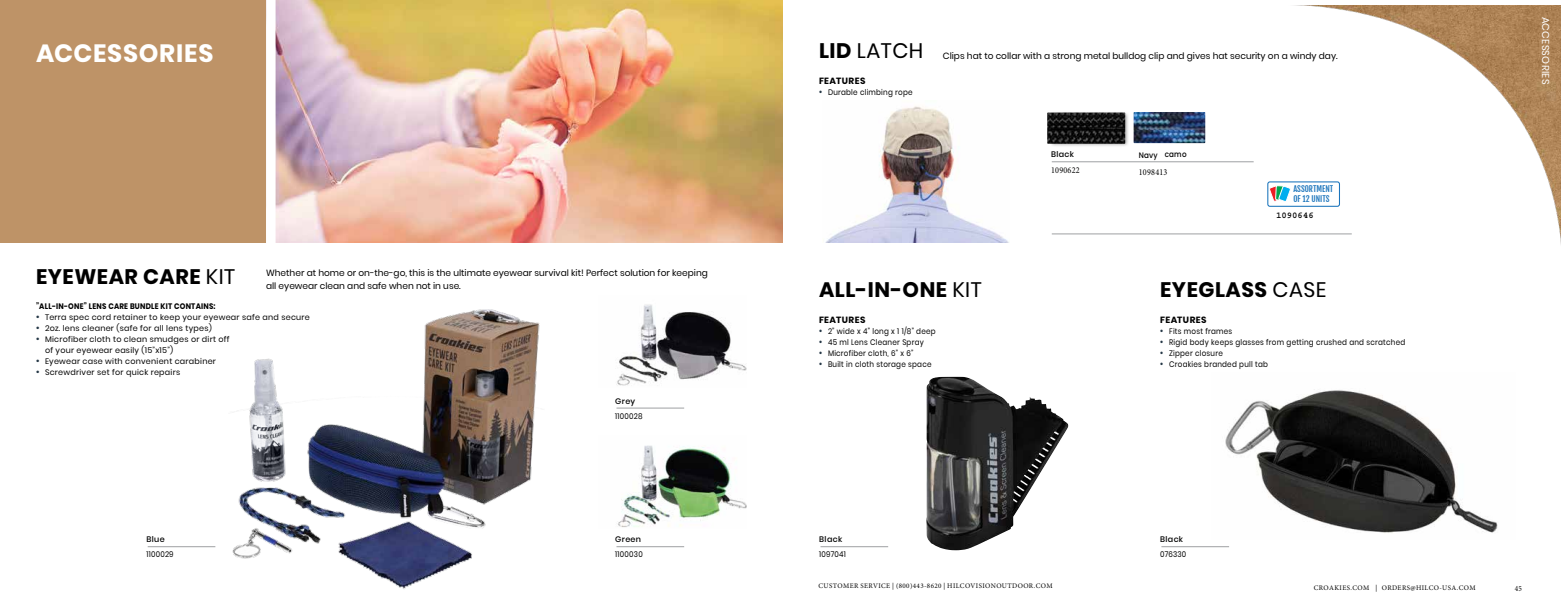
<style>
.page{position:relative;width:1566px;height:603px;background:#fff}
.page>*{position:absolute;margin:0;border:0;box-sizing:border-box;transform-origin:0 0}
.t1{font:700 25px "Poppins";letter-spacing:.03em;color:#fff}
.t2{font:700 21px "Poppins";letter-spacing:.025em;color:#000}
.t3{font:21px "Poppins";letter-spacing:.025em;color:#000}
.t4{font:10px "Poppins";letter-spacing:.025em;color:#fff}
.t5{font:9px "Poppins";color:#000}
.t6{font:700 9px "Poppins";letter-spacing:.055em;color:#000}
.t7{font:9px "Minion Pro";letter-spacing:.03em;color:#000;scale:.9 1}
.t8{font:700 9px "Courier Std";color:#000}
.t9{font:8.1px/9.7px "Fjalla One";color:#1c75bc}
.t10{font:8px "Poppins";letter-spacing:.03em;color:#000;scale:.9 1}
.t11{font:8px/11px "Poppins";letter-spacing:.03em;color:#000}
.t12{font:700 8px "Poppins";letter-spacing:.03em;color:#000;scale:.9 1}
.t13{font:500 8px "Poppins";letter-spacing:.045em;color:#000}
.t14{font:500 8px "Poppins";letter-spacing:.045em;color:#000;scale:.9 1}
.t15{font:8px "Minion Pro";color:#000;scale:.9 1}
.t16{font:7px "Minion Pro";letter-spacing:.055em;color:#000}
.s1{font-weight:400}
.s2{font-family:"Myriad Pro";font-size:12px;color:#243746}
.s3{font-weight:700}
</style>
<div class="page">
<img style="left:1225px;top:389px;width:273px;height:144px">
<img style="left:276px;top:0;width:507px;height:242px">
<img style="left:825px;top:106px;width:184px;height:137px">
<img style="left:926px;top:377px;width:142px;height:173px">
<img style="left:1256px;top:5px;width:305px;height:240px">
<div style="left:0;top:0;width:266px;height:242px;background:#be9367"></div>
<img style="left:618px;top:445px;width:129px;height:82px">
<img style="left:616px;top:304px;width:131px;height:82px">
<img style="left:232px;top:309px;width:308px;height:280px">
<hr style="left:148px;top:546px;width:67px;height:1px;background:#939598">
<hr style="left:617px;top:408px;width:67px;height:1px;background:#939598">
<hr style="left:617px;top:546px;width:67px;height:1px;background:#939598">
<hr style="left:821px;top:546px;width:67px;height:1px;background:#939598">
<hr style="left:1161px;top:546px;width:68px;height:1px;background:#939598">
<hr style="left:1052px;top:162px;width:202px;height:1px;background:#939598">
<hr style="left:1052px;top:234px;width:300px;height:1px;background:#939598">
<div style="left:1049px;top:111px;width:80px;height:36px;background:#000;opacity:.35"></div>
<img style="left:1047px;top:113px;width:78px;height:31px">
<div style="left:1267px;top:181px;width:73px;height:26px;border:1px solid #1c75bc;border-radius:2px"></div>
<svg style="left:1269px;top:169px;width:22px;height:33px"></svg>
<img style="left:1134px;top:112px;width:71px;height:31px">
<h1 class="t1" style="left:36px;top:39px;width:179px">ACCESSORIES</h1>
<h2 class="t2" style="left:36px;top:264px;width:201px">EYEWEAR CARE <span class="s1">KIT</span></h2>
<p class="t5" style="left:266px;top:268px;width:443px">Whether at home or on-the-go, this is the ultimate eyewear survival kit! Perfect solution for keeping</p>
<p class="t5" style="left:266px;top:281px;width:196px">all eyewear clean and safe when not in use.</p>
<p class="t12" style="left:36px;top:301px;width:201px">”ALL-IN-ONE” LENS CARE BUNDLE KIT CONTAINS:</p>
<p class="t11" style="left:36px;top:312px;width:275px"><span class="s2">•</span> Terra spec cord retainer to keep your eyewear safe and secure</p>
<p class="t11" style="left:36px;top:323px;width:177px"><span class="s2">•</span> 2oz. lens cleaner (safe for all lens types)</p>
<p class="t11" style="left:45px;top:334px;width:186px;text-indent:-9px"><span class="s2">•</span> Microfiber cloth to clean smudges or dirt off of your eyewear easily (15”x15”)</p>
<p class="t11" style="left:36px;top:356px;width:182px"><span class="s2">•</span> Eyewear case with convenient carabiner</p>
<p class="t11" style="left:36px;top:367px;width:146px"><span class="s2">•</span> Screwdriver set for quick repairs</p>
<p class="t13" style="left:146px;top:535px;width:20px">Blue</p>
<p class="t10" style="left:146px;top:550px;width:32px">1100029</p>
<p class="t13" style="left:615px;top:396px;width:21px">Grey</p>
<p class="t10" style="left:615px;top:411px;width:32px">1100028</p>
<p class="t13" style="left:615px;top:535px;width:27px">Green</p>
<p class="t10" style="left:615px;top:550px;width:32px">1100030</p>
<h2 class="t3" style="left:819px;top:39px;width:106px"><span class="s3">LID</span> LATCH</h2>
<p class="t6" style="left:819px;top:76px;width:48px">FEATURES</p>
<p class="t10" style="left:819px;top:88px;width:106px"><span class="s2">•</span> Durable climbing rope</p>
<p class="t5" style="left:943px;top:51px;width:396px">Clips hat to collar with a strong metal bulldog clip and gives hat security on a windy day.</p>
<p class="t13" style="left:1051px;top:150px;width:25px">Black</p>
<p class="t7" style="left:1051px;top:164px;width:33px">1090622</p>
<p class="t14" style="left:1139px;top:150px;width:55px">Navy camo</p>
<p class="t7" style="left:1139px;top:167px;width:33px">1098413</p>
<p class="t9" style="left:1293px;top:184px;width:41px">ASSORTMENT<br>OF 12 UNITS</p>
<p class="t8" style="left:1276px;top:210px;width:39px">1090646</p>
<h2 class="t2" style="left:819px;top:278px;width:164px">ALL-IN-ONE <span class="s1">KIT</span></h2>
<p class="t6" style="left:819px;top:315px;width:48px">FEATURES</p>
<p class="t10" style="left:819px;top:327px;width:131px"><span class="s2">•</span> 2” wide x 4” long x 1 1/8” deep</p>
<p class="t10" style="left:819px;top:338px;width:118px"><span class="s2">•</span> 45 ml Lens Cleaner Spray</p>
<p class="t10" style="left:819px;top:349px;width:106px"><span class="s2">•</span> Microfiber cloth, 6” x 6”</p>
<p class="t10" style="left:819px;top:360px;width:127px"><span class="s2">•</span> Built in cloth storage space</p>
<h2 class="t2" style="left:1160px;top:278px;width:168px">EYEGLASS <span class="s1">CASE</span></h2>
<p class="t6" style="left:1160px;top:315px;width:48px">FEATURES</p>
<p class="t10" style="left:1160px;top:327px;width:82px"><span class="s2">•</span> Fits most frames</p>
<p class="t10" style="left:1160px;top:338px;width:274px"><span class="s2">•</span> Rigid body keeps glasses from getting crushed and scratched</p>
<p class="t10" style="left:1160px;top:349px;width:71px"><span class="s2">•</span> Zipper closure</p>
<p class="t10" style="left:1160px;top:360px;width:121px"><span class="s2">•</span> Croakies branded pull tab</p>
<p class="t4" style="left:1552px;top:17px;width:69px;rotate:90deg">ACCESSORIES</p>
<p class="t13" style="left:819px;top:535px;width:25px">Black</p>
<p class="t10" style="left:819px;top:550px;width:31px">1097041</p>
<p class="t16" style="left:819px;top:581px;width:236px">CUSTOMER SERVICE | (800)443-8620 | HILCOVISIONOUTDOOR.COM</p>
<p class="t13" style="left:1160px;top:535px;width:25px">Black</p>
<p class="t10" style="left:1160px;top:550px;width:31px">076330</p>
<p class="t16" style="left:1314px;top:583px;width:163px">CROAKIES.COM | ORDERS@HILCO-USA.COM</p>
<p class="t15" style="left:1515px;top:583px;width:9px">45</p>
</div>
